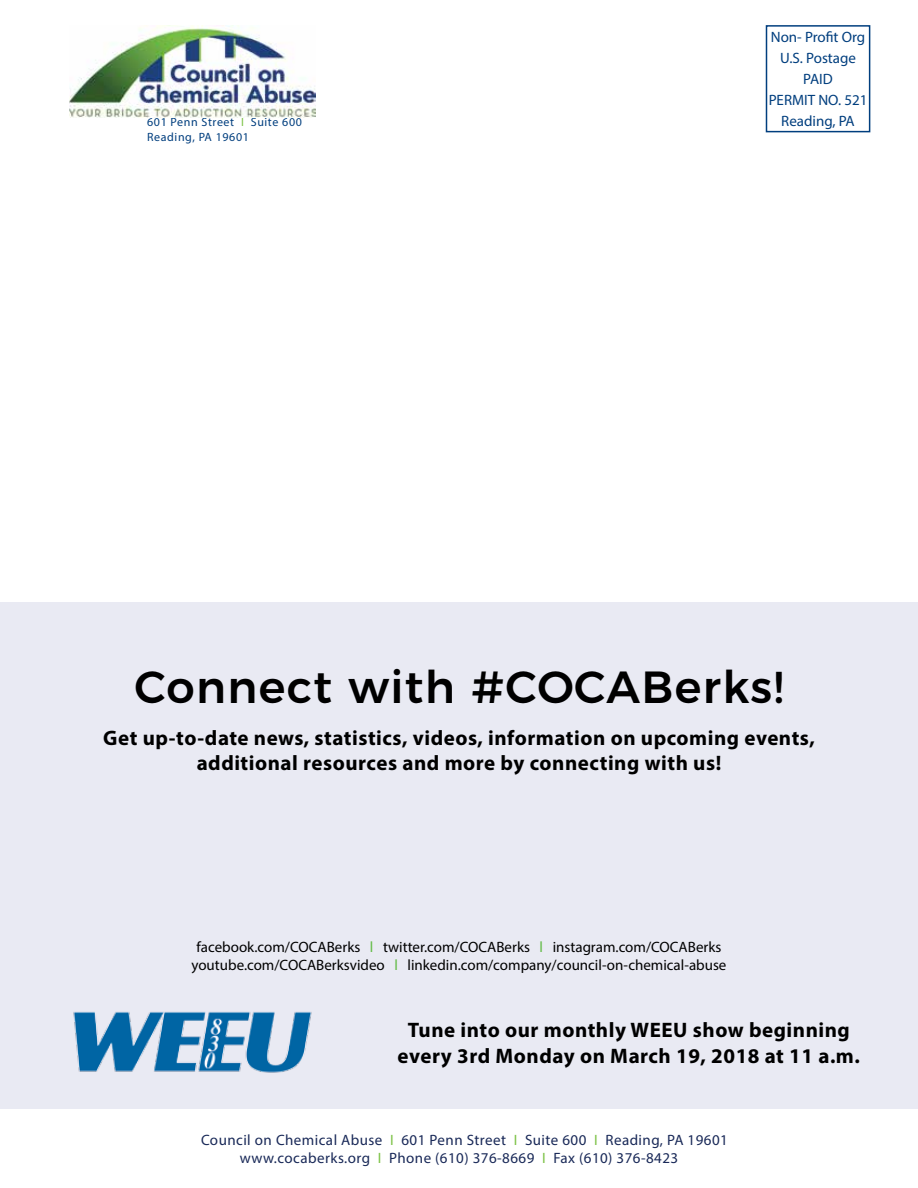
<style>
.page{position:relative;width:918px;height:1188px;background:#fff}
.page>*{position:absolute;margin:0;border:0;box-sizing:border-box;transform-origin:0 0}
.t1{font:500 45px "Montserrat";letter-spacing:.03em;color:#000}
.t2{font:700 21px/25.2px "Myriad Pro";letter-spacing:.025em;color:#000;text-align:center}
.t3{font:15px/18px "Myriad Pro";color:#000;text-align:center}
.t4{font:15px/18px "Myriad Pro";letter-spacing:.03em;color:#192958}
.t5{font:15px/21px "Myriad Pro";color:#003e7e;text-align:center}
.t6{font:12px/14.4px "Myriad Pro";letter-spacing:.05em;color:#003e7e}
.s1{color:#7ac143}
.s2{color:#62bb46}
</style>
<div class="page">
<div style="left:0;top:602px;width:918px;height:507px;background:#e9eaf3"></div>
<div style="left:766px;top:25px;width:104px;height:107px;border:2px solid #003e7e"></div>
<img style="left:70px;top:25px;width:246px;height:92px">
<img style="left:73px;top:1012px;width:239px;height:61px">
<p class="t6" style="left:147px;top:115px;width:156px">601 Penn Street <span class="s1">I</span> Suite 600<br>Reading, PA 19601</p>
<p class="t5" style="left:769px;top:26px;width:100px">Non- Profit Org<br>U.S. Postage<br>PAID<br>PERMIT NO. 521<br>Reading, PA</p>
<h1 class="t1" style="left:135px;top:650px;width:650px">Connect with #COCABerks!</h1>
<p class="t2" style="left:103px;top:724px;width:713px">Get up-to-date news, statistics, videos, information on upcoming events, additional resources and more by connecting with us!</p>
<p class="t3" style="left:191px;top:938px;width:537px">facebook.com/COCABerks <span class="s2">l</span> twitter.com/COCABerks <span class="s2">l</span> instagram.com/COCABerks youtube.com/COCABerksvideo <span class="s2">l</span> linkedin.com/company/council-on-chemical-abuse</p>
<p class="t2" style="left:398px;top:1017px;width:464px">Tune into our monthly WEEU show beginning every 3rd Monday on March 19, 2018 at 11 a.m.</p>
<p class="t4" style="left:240px;top:1131px;width:490px;text-indent:-39px">Council on Chemical Abuse <span class="s1">I</span> 601 Penn Street <span class="s1">I</span> Suite 600 <span class="s1">I</span> Reading, PA 19601 www.cocaberks.org <span class="s1">I</span> Phone (610) 376-8669 <span class="s1">I</span> Fax (610) 376-8423</p>
</div>
